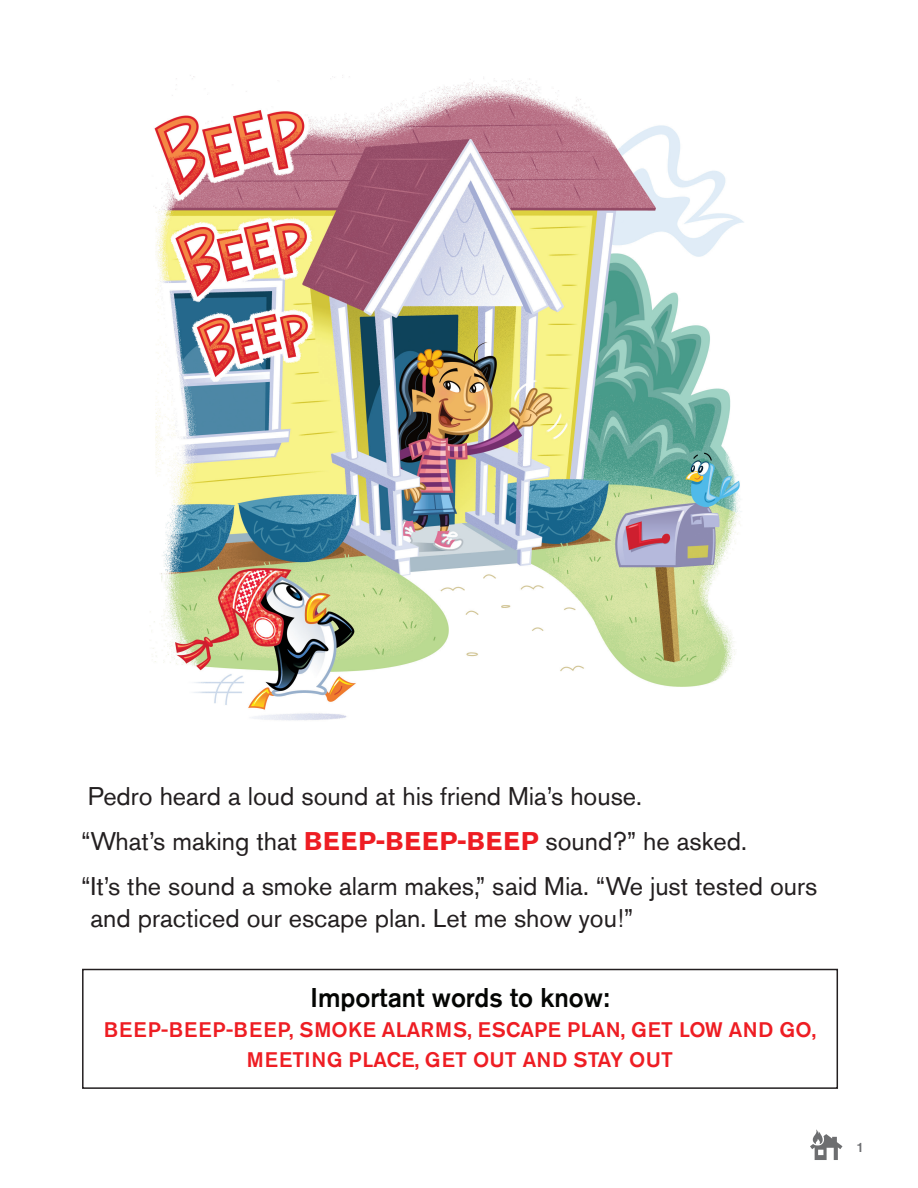
<style>
.page{position:relative;width:918px;height:1188px;background:#fff}
.page>*{position:absolute;margin:0;border:0;box-sizing:border-box;transform-origin:0 0}
.t1{font:500 27px "Akzidenz Grotesk Std";color:#040503;scale:.95 1}
.t2{font:25.5px/45px "Akzidenz Grotesk Std";color:#231f20}
.t3{font:500 21px/30px "Akzidenz Grotesk Std";letter-spacing:.01em;color:#ee1d23;text-align:center}
.t4{font:500 13.5px "Akzidenz Grotesk Std";color:#6c6d70}
.s1{font-weight:700;color:#ee1d23}
</style>
<div class="page">
<svg style="left:810px;top:1130px;width:32px;height:30px"></svg>
<img style="left:150px;top:75px;width:594px;height:646px">
<div style="left:82px;top:969px;width:756px;height:120px;border:2px solid #231f20"></div>
<p class="t2" style="left:81px;top:773px;width:738px">Pedro heard a loud sound at his friend Mia’s house.<br>“What’s making that <span class="s1">BEEP-BEEP-BEEP</span> sound?” he asked.<br>“It’s the sound a smoke alarm makes,” said Mia. “We just tested ours</p>
<p class="t2" style="left:91px;top:895px;width:544px">and practiced our escape plan. Let me show you!”</p>
<p class="t1" style="left:311px;top:981px;width:316px">Important words to know:</p>
<p class="t3" style="left:104px;top:1014px;width:714px">BEEP-BEEP-BEEP, SMOKE ALARMS, ESCAPE PLAN, GET LOW AND GO,<br>MEETING PLACE, GET OUT AND STAY OUT</p>
<p class="t4" style="left:856px;top:1139px;width:9px">1</p>
</div>
